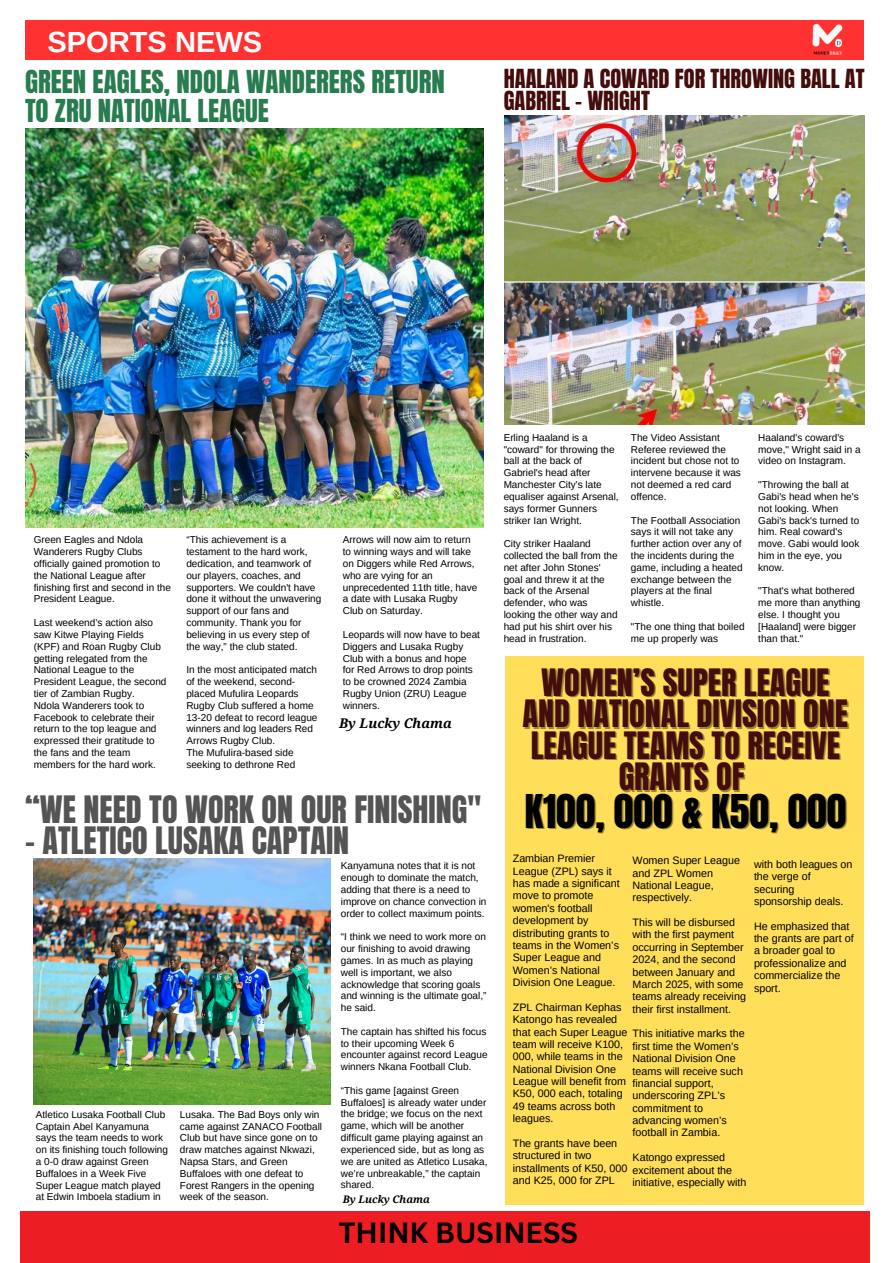
<style>
.page{position:relative;width:893px;height:1263px;background:#fff}
.page>*{position:absolute;margin:0;border:0;box-sizing:border-box;transform-origin:0 0}
.t1{font:39.6px "Anton";color:#000}
.t2{font:32.1px "Anton";color:#440d0c}
.t3{font:32.1px "Anton";color:#545454}
.t4{font:700 29.1px "Arimo";color:#fff}
.t5{font:700 28.5px "Canva Sans";color:#000}
.t6{font:26.85px/29.2px "Anton";color:#287c50}
.t7{font:22.35px/21.9px "Anton";color:#440d0c}
.t8{font:italic 700 13.35px "Noto Serif";color:#000}
.t9{font:10.73px/12.4px "Arimo";color:#000}
.t10{font:italic 700 10.35px "Noto Serif";color:#000}
.t11{font:9.98px/11.9px "Arimo";color:#000}
</style>
<div class="page">
<div style="left:20px;top:1211px;width:850px;height:52px;background:#ed1d24"></div>
<div style="left:25px;top:20px;width:838px;height:39px;background:#ff3131"></div>
<img style="left:802px;top:23px;width:50px;height:37px">
<img style="left:25px;top:128px;width:458px;height:399px">
<img style="left:505px;top:116px;width:359px;height:308px">
<img style="left:34px;top:859px;width:296px;height:245px">
<div style="left:505px;top:656px;width:358px;height:549px;background:#ffde59"></div>
<h2 class="t4" style="left:47px;top:26px;width:216px">SPORTS NEWS</h2>
<p class="t6" style="left:25px;top:68px;width:421px">GREEN EAGLES, NDOLA WANDERERS RETURN<br>TO ZRU NATIONAL LEAGUE</p>
<p class="t7" style="left:503px;top:68px;width:362px">HAALAND A COWARD FOR THROWING BALL AT<br>GABRIEL – WRIGHT</p>
<p class="t11" style="left:34px;top:534px;width:139px">Green Eagles and Ndola<br>Wanderers Rugby Clubs officially gained promotion to the National League after finishing first and second in the<br>President League.</p>
<p class="t11" style="left:34px;top:617px;width:134px">Last weekend’s action also saw Kitwe Playing Fields (KPF) and Roan Rugby Club getting relegated from the<br>National League to the<br>President League, the second tier of Zambian Rugby.</p>
<p class="t11" style="left:34px;top:699px;width:124px">Ndola Wanderers took to<br>Facebook to celebrate their return to the top league and expressed their gratitude to the fans and the team members for the hard work.</p>
<p class="t11" style="left:186px;top:534px;width:136px">“This achievement is a testament to the hard work, dedication, and teamwork of our players, coaches, and supporters. We couldn't have done it without the unwavering support of our fans and community. Thank you for believing in us every step of the way,” the club stated.</p>
<p class="t11" style="left:186px;top:664px;width:133px">In the most anticipated match of the weekend, second&shy;placed Mufulira Leopards<br>Rugby Club suffered a home<br>13-20 defeat to record league winners and log leaders Red<br>Arrows Rugby Club.</p>
<p class="t11" style="left:186px;top:747px;width:110px">The Mufulira-based side seeking to dethrone Red</p>
<p class="t11" style="left:343px;top:534px;width:136px">Arrows will now aim to return to winning ways and will take on Diggers while Red Arrows, who are vying for an unprecedented 11th title, have a date with Lusaka Rugby<br>Club on Saturday.</p>
<p class="t11" style="left:343px;top:628px;width:139px">Leopards will now have to beat<br>Diggers and Lusaka Rugby<br>Club with a bonus and hope for Red Arrows to drop points to be crowned 2024 Zambia<br>Rugby Union (ZRU) League winners.</p>
<h5 class="t8" style="left:339px;top:714px;width:114px">By Lucky Chama</h5>
<p class="t3" style="left:25px;top:786px;width:458px">“WE NEED TO WORK ON OUR FINISHING"</p>
<p class="t3" style="left:25px;top:818px;width:326px">- ATLETICO LUSAKA CAPTAIN</p>
<p class="t11" style="left:36px;top:1108px;width:134px">Atletico Lusaka Football Club<br>Captain Abel Kanyamuna says the team needs to work on its finishing touch following a 0-0 draw against Green<br>Buffaloes in a Week Five<br>Super League match played at Edwin Imboela stadium in</p>
<p class="t11" style="left:180px;top:1108px;width:144px">Lusaka. The Bad Boys only win came against ZANACO Football<br>Club but have since gone on to draw matches against Nkwazi,<br>Napsa Stars, and Green<br>Buffaloes with one defeat to<br>Forest Rangers in the opening week of the season.</p>
<p class="t11" style="left:341px;top:860px;width:147px">Kanyamuna notes that it is not enough to dominate the match, adding that there is a need to improve on chance convection in order to collect maximum points.</p>
<p class="t11" style="left:341px;top:931px;width:147px">“I think we need to work more on our finishing to avoid drawing games. In as much as playing well is important, we also acknowledge that scoring goals and winning is the ultimate goal,” he said.</p>
<p class="t11" style="left:341px;top:1025px;width:148px">The captain has shifted his focus to their upcoming Week 6 encounter against record League winners Nkana Football Club.</p>
<p class="t11" style="left:341px;top:1084px;width:148px">“This game [against Green<br>Buffaloes] is already water under the bridge; we focus on the next game, which will be another difficult game playing against an experienced side, but as long as we are united as Atletico Lusaka, we’re unbreakable,” the captain shared.</p>
<p class="t10" style="left:343px;top:1192px;width:89px">By Lucky Chama</p>
<p class="t11" style="left:503px;top:431px;width:116px">Erling Haaland is a "coward" for throwing the ball at the back of<br>Gabriel's head after<br>Manchester City's late equaliser against Arsenal, says former Gunners striker Ian Wright.</p>
<p class="t11" style="left:503px;top:538px;width:115px">City striker Haaland collected the ball from the net after John Stones' goal and threw it at the back of the Arsenal defender, who was looking the other way and had put his shirt over his head in frustration.</p>
<p class="t11" style="left:758px;top:431px;width:104px">Haaland's coward's move," Wright said in a video on Instagram.</p>
<p class="t11" style="left:758px;top:479px;width:103px">"Throwing the ball at<br>Gabi's head when he's not looking. When<br>Gabi's back's turned to him. Real coward's move. Gabi would look him in the eye, you know.</p>
<h2 class="t11" style="left:758px;top:585px;width:104px">"That's what bothered me more than anything else. I thought you [Haaland] were bigger than that."</h2>
<p class="t2" style="left:541px;top:659px;width:290px">WOMEN’S SUPER LEAGUE</p>
<p class="t2" style="left:522px;top:690px;width:327px">AND NATIONAL DIVISION ONE</p>
<p class="t2" style="left:531px;top:722px;width:311px">LEAGUE TEAMS TO RECEIVE</p>
<p class="t2" style="left:618px;top:753px;width:127px">GRANTS OF</p>
<p class="t1" style="left:524px;top:783px;width:323px">K100, 000 &amp; K50, 000</p>
<p class="t9" style="left:513px;top:852px;width:108px">Zambian Premier<br>League (ZPL) says it has made a significant move to promote women's football development by distributing grants to teams in the Women’s<br>Super League and<br>Women’s National<br>Division One League.</p>
<p class="t9" style="left:513px;top:1001px;width:116px">ZPL Chairman Kephas<br>Katongo has revealed that each Super League team will receive K100,<br>000, while teams in the<br>National Division One<br>League will benefit from<br>K50, 000 each, totaling<br>49 teams across both leagues.</p>
<p class="t9" style="left:513px;top:1137px;width:116px">The grants have been structured in two installments of K50, 000 and K25, 000 for ZPL</p>
<p class="t11" style="left:631px;top:431px;width:111px">The Video Assistant<br>Referee reviewed the incident but chose not to intervene because it was not deemed a red card offence.</p>
<p class="t11" style="left:631px;top:514px;width:113px">The Football Association says it will not take any further action over any of the incidents during the game, including a heated exchange between the players at the final whistle.</p>
<p class="t11" style="left:631px;top:620px;width:115px">"The one thing that boiled me up properly was</p>
<h3 class="t9" style="left:632px;top:854px;width:109px">Women Super League and ZPL Women<br>National League, respectively.</h3>
<p class="t9" style="left:632px;top:916px;width:115px">This will be disbursed with the first payment occurring in September<br>2024, and the second between January and<br>March 2025, with some teams already receiving their first installment.</p>
<p class="t9" style="left:632px;top:1027px;width:114px">This initiative marks the first time the Women’s<br>National Division One teams will receive such financial support, underscoring ZPL’s commitment to advancing women’s football in Zambia.</p>
<p class="t9" style="left:632px;top:1151px;width:116px">Katongo expressed excitement about the initiative, especially with</p>
<p class="t9" style="left:754px;top:858px;width:100px">with both leagues on the verge of securing sponsorship deals.</p>
<p class="t9" style="left:754px;top:920px;width:101px">He emphasized that the grants are part of a broader goal to professionalize and commercialize the sport.</p>
<h6 class="t5" style="left:339px;top:1213px;width:241px">THINK BUSINESS</h6>
</div>
